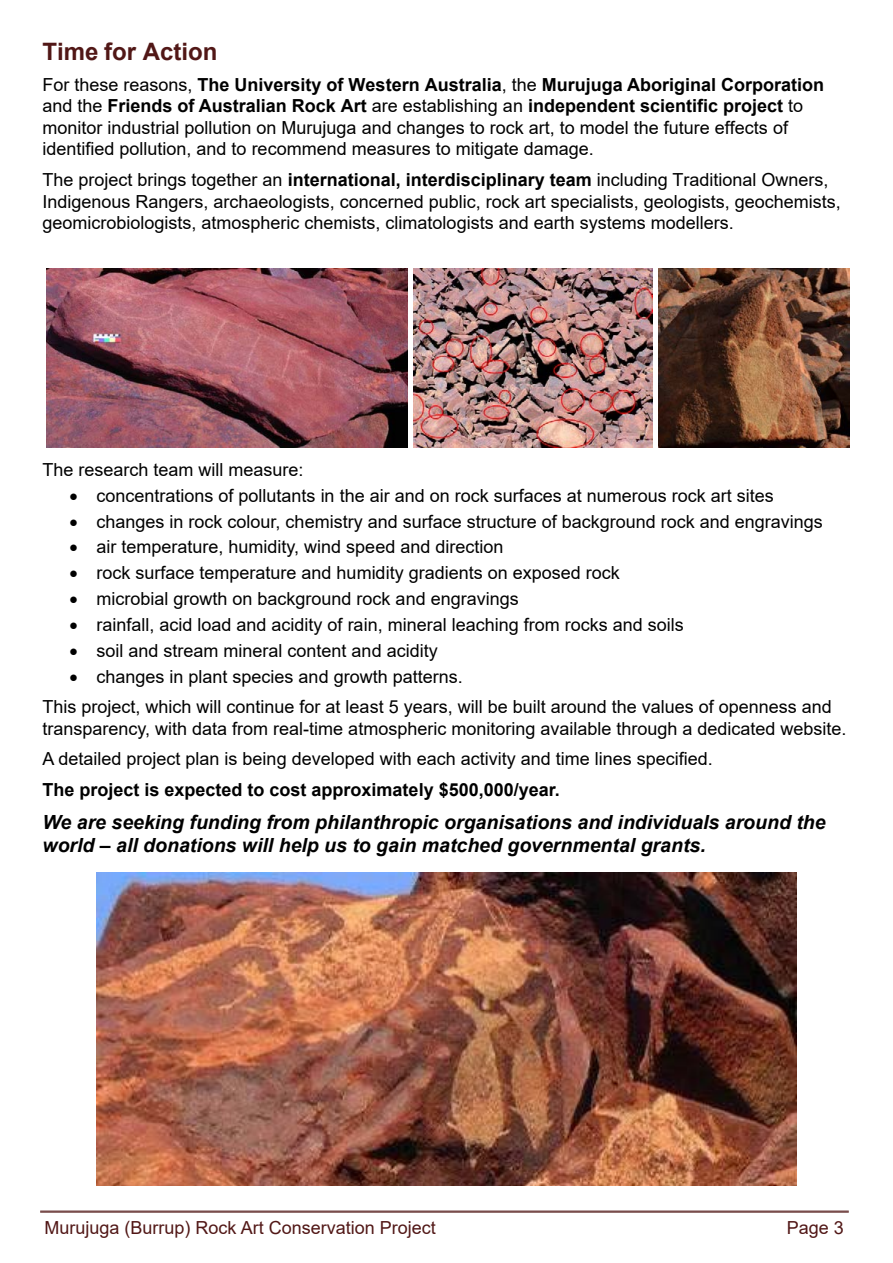
<style>
.page{position:relative;width:893px;height:1263px;background:#fff}
.page>*{position:absolute;margin:0;border:0;box-sizing:border-box;transform-origin:0 0}
.t1{font:700 24px "Arial";color:#511716}
.t2{font:italic 700 19.5px/23.4px "Arial";color:#000}
.t3{font:18px/21.6px "Arial";color:#000}
.t4{font:700 18px "Arial";color:#000}
.t5{font:18px "Arial";color:#511716}
.s1{font-weight:700}
</style>
<div class="page">
<hr style="left:40px;top:1211px;width:809px;height:1px;background:#511716">
<hr style="left:40px;top:1212px;width:809px;height:1px;background:#511716">
<img style="left:97px;top:872px;width:699px;height:314px">
<img style="left:658px;top:269px;width:191px;height:178px">
<img style="left:47px;top:269px;width:360px;height:178px">
<img style="left:414px;top:269px;width:238px;height:178px">
<h1 class="t1" style="left:43px;top:35px;width:177px">Time for Action</h1>
<p class="t3" style="left:43px;top:73px;width:783px">For these reasons, <span class="s1">The University of Western Australia</span>, the <span class="s1">Murujuga Aboriginal Corporation </span>and the <span class="s1">Friends of Australian Rock Art</span> are establishing an <span class="s1">independent scientific project</span> to monitor industrial pollution on Murujuga and changes to rock art, to model the future effects of identified pollution, and to recommend measures to mitigate damage.</p>
<p class="t3" style="left:43px;top:169px;width:800px">The project brings together an <span class="s1">international, interdisciplinary team</span> including Traditional Owners,<br>Indigenous Rangers, archaeologists, concerned public, rock art specialists, geologists, geochemists, geomicrobiologists, atmospheric chemists, climatologists and earth systems modellers.</p>
<p class="t3" style="left:43px;top:459px;width:263px">The research team will measure:</p>
<p class="t3" style="left:70px;top:484px;width:706px">• concentrations of pollutants in the air and on rock surfaces at numerous rock art sites</p>
<p class="t3" style="left:70px;top:510px;width:755px">• changes in rock colour, chemistry and surface structure of background rock and engravings</p>
<p class="t3" style="left:70px;top:536px;width:435px">• air temperature, humidity, wind speed and direction</p>
<p class="t3" style="left:70px;top:562px;width:552px">• rock surface temperature and humidity gradients on exposed rock</p>
<p class="t3" style="left:70px;top:588px;width:451px">• microbial growth on background rock and engravings</p>
<p class="t3" style="left:70px;top:614px;width:616px">• rainfall, acid load and acidity of rain, mineral leaching from rocks and soils</p>
<p class="t3" style="left:70px;top:639px;width:370px">• soil and stream mineral content and acidity</p>
<p class="t3" style="left:43px;top:661px;width:791px;line-height:30.6px;text-indent:27px">• changes in plant species and growth patterns.<br>This project, which will continue for at least 5 years, will be built around the values of openness and</p>
<p class="t3" style="left:43px;top:713px;width:805px;line-height:30.6px">transparency, with data from real-time atmospheric monitoring available through a dedicated website.<br>A detailed project plan is being developed with each activity and time lines specified.</p>
<p class="t4" style="left:43px;top:777px;width:519px">The project is expected to cost approximately $500,000/year.</p>
<p class="t2" style="left:43px;top:810px;width:785px">We are seeking funding from philanthropic organisations and individuals around the world – all donations will help us to gain matched governmental grants.</p>
<p class="t5" style="left:45px;top:1215px;width:393px">Murujuga (Burrup) Rock Art Conservation Project</p>
<p class="t5" style="left:787px;top:1215px;width:59px">Page 3</p>
</div>
